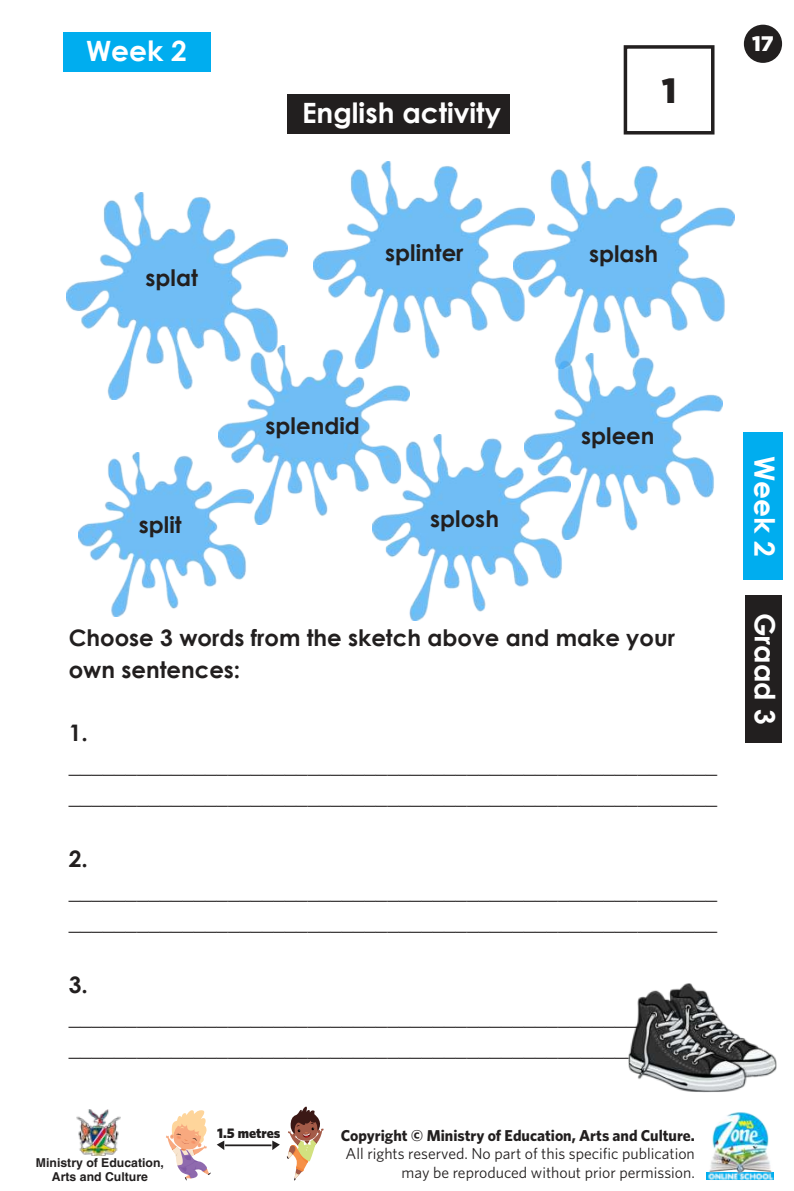
<style>
.page{position:relative;width:794px;height:1191px;background:#fff}
.page>*{position:absolute;margin:0;border:0;box-sizing:border-box;transform-origin:0 0}
.t1{font:900 35px "Gotham";color:#221f1f}
.t2{font:700 28px "Century Gothic";color:#fff}
.t3{font:700 22.75px/31.5px "Century Gothic";color:#221f1f}
.t4{font:900 21px "Gotham";color:#fff}
.t5{font:15.75px/18.9px "Whitney";color:#221f1f;text-align:right}
.t6{font:700 15.75px "Whitney";color:#221f1f}
.t7{font:900 14px "Whitney";color:#221f1f}
.t8{font:700 12.25px/14px "Helvetica";color:#221f1f;text-align:center}
</style>
<div class="page">
<div style="left:744px;top:25px;width:38px;height:38px;background:#221f1f;border-radius:50%"></div>
<img style="left:706px;top:1112px;width:68px;height:68px">
<svg style="left:166px;top:1110px;width:45px;height:70px"></svg>
<svg style="left:287px;top:1106px;width:37px;height:74px"></svg>
<hr style="left:225px;top:1144px;width:46px;height:2px;background:#221f1f">
<svg style="left:217px;top:1140px;width:7px;height:10px"></svg>
<svg style="left:272px;top:1140px;width:8px;height:10px"></svg>
<img style="left:77px;top:1109px;width:44px;height:46px">
<div style="left:63px;top:33px;width:147px;height:39px;background:#00adef"></div>
<img style="left:67px;top:192px;width:221px;height:207px">
<img style="left:372px;top:434px;width:199px;height:186px">
<img style="left:524px;top:369px;width:199px;height:170px">
<img style="left:78px;top:453px;width:168px;height:164px">
<img style="left:218px;top:345px;width:191px;height:179px">
<img style="left:314px;top:161px;width:199px;height:208px">
<img style="left:513px;top:161px;width:221px;height:208px">
<div style="left:623px;top:45px;width:91px;height:89px;border:4px solid #221f1f"></div>
<img style="left:628px;top:983px;width:149px;height:109px">
<div style="left:288px;top:94px;width:222px;height:39px;background:#221f1f"></div>
<div style="left:745px;top:595px;width:36px;height:147px;background:#221f1f"></div>
<div style="left:743px;top:432px;width:40px;height:147px;background:#00adef"></div>
<p class="t2" style="left:86px;top:40px;width:102px">Week 2</p>
<p class="t3" style="left:145px;top:264px;width:54px">splat</p>
<p class="t2" style="left:302px;top:101px;width:200px">English activity</p>
<h1 class="t1" style="left:661px;top:75px;width:16px">1</h1>
<p class="t3" style="left:385px;top:239px;width:80px">splinter</p>
<p class="t3" style="left:589px;top:240px;width:71px">splash</p>
<p class="t4" style="left:752px;top:34px;width:23px">17</p>
<p class="t3" style="left:266px;top:412px;width:96px">splendid</p>
<p class="t3" style="left:139px;top:510px;width:44px">split</p>
<p class="t3" style="left:430px;top:504px;width:70px">splosh</p>
<p class="t3" style="left:581px;top:422px;width:75px">spleen</p>
<p class="t3" style="left:69px;top:624px;width:608px">Choose 3 words from the sketch above and make your own sentences:</p>
<p class="t3" style="left:69px;top:719px;width:650px">1. _________________________________________________________ _________________________________________________________</p>
<p class="t3" style="left:69px;top:845px;width:650px">2. _________________________________________________________ _________________________________________________________</p>
<p class="t3" style="left:69px;top:971px;width:650px">3. _________________________________________________________ ___________________________________________________</p>
<p class="t8" style="left:36px;top:1157px;width:129px">Ministry of Education,<br>Arts and Culture</p>
<p class="t7" style="left:217px;top:1126px;width:65px">1.5 metres</p>
<p class="t6" style="left:341px;top:1128px;width:356px">Copyright © Ministry of Education, Arts and Culture.</p>
<p class="t5" style="left:345px;top:1145px;width:351px">All rights reserved. No part of this specific publication may be reproduced without prior permission.</p>
<p class="t2" style="left:776px;top:455px;width:102px;rotate:90deg">Week 2</p>
<p class="t2" style="left:776px;top:613px;width:113px;rotate:90deg">Graad 3</p>
</div>
